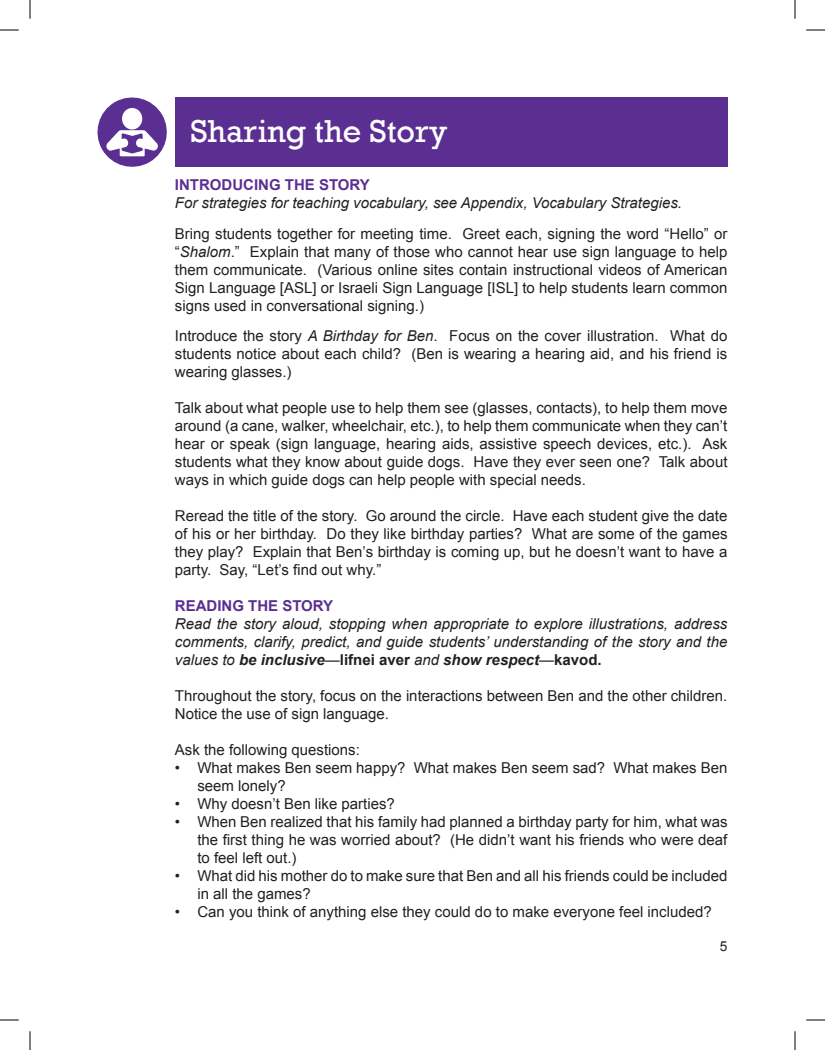
<style>
.page{position:relative;width:825px;height:1050px;background:#fff}
.page>*{position:absolute;margin:0;border:0;box-sizing:border-box;transform-origin:0 0}
.t1{font:32.5px "Rockwell";color:#fff}
.t2{font:15px/18px "Arial";color:#231f20;text-align:justify}
.t3{font:italic 15px/18px "Arial";color:#231f20;text-align:justify}
.t4{font:700 15px "Arial";color:#5b2f91}
.t5{font:13.75px "Arial";color:#231f20}
.s1{font-style:italic}
.s2{font-weight:700}
.s3{font-weight:700;font-style:normal}
</style>
<div class="page">
<div style="left:175px;top:98px;width:553px;height:69px;background:#5b2f91"></div>
<svg style="left:97px;top:97px;width:70px;height:70px"></svg>
<svg style="left:0;top:29px;width:19px;height:2px"></svg>
<svg style="left:806px;top:29px;width:19px;height:2px"></svg>
<svg style="left:0;top:1019px;width:19px;height:2px"></svg>
<svg style="left:806px;top:1019px;width:19px;height:2px"></svg>
<svg style="left:29px;top:0;width:2px;height:19px"></svg>
<svg style="left:29px;top:1031px;width:2px;height:19px"></svg>
<svg style="left:794px;top:0;width:2px;height:19px"></svg>
<svg style="left:794px;top:1031px;width:2px;height:19px"></svg>
<h1 class="t1" style="left:190px;top:112px;width:259px">Sharing the Story</h1>
<p class="t4" style="left:175px;top:175px;width:197px">INTRODUCING THE STORY</p>
<p class="t3" style="left:175px;top:194px;width:509px">For strategies for teaching vocabulary, see Appendix, Vocabulary Strategies.</p>
<p class="t2" style="left:175px;top:225px;width:554px">Bring students together for meeting time. Greet each, signing the word “Hello” or “<span class="s1">Shalom</span>.” Explain that many of those who cannot hear use sign language to help them communicate. (Various online sites contain instructional videos of American Sign Language [ASL] or Israeli Sign Language [ISL] to help students learn common signs used in conversational signing.)</p>
<p class="t2" style="left:175px;top:327px;width:554px">Introduce the story <span class="s1">A Birthday for Ben</span>. Focus on the cover illustration. What do students notice about each child? (Ben is wearing a hearing aid, and his friend is wearing glasses.)</p>
<p class="t2" style="left:175px;top:399px;width:554px">Talk about what people use to help them see (glasses, contacts), to help them move around (a cane, walker, wheelchair, etc.), to help them communicate when they can’t hear or speak (sign language, hearing aids, assistive speech devices, etc.). Ask students what they know about guide dogs. Have they ever seen one? Talk about ways in which guide dogs can help people with special needs.</p>
<p class="t2" style="left:175px;top:507px;width:554px">Reread the title of the story. Go around the circle. Have each student give the date of his or her birthday. Do they like birthday parties? What are some of the games they play? Explain that Ben’s birthday is coming up, but he doesn’t want to have a party. Say, “Let’s find out why.”</p>
<p class="t4" style="left:175px;top:596px;width:160px">READING THE STORY</p>
<p class="t3" style="left:175px;top:615px;width:554px">Read the story aloud, stopping when appropriate to explore illustrations, address comments, clarify, predict, and guide students’ understanding of the story and the values to <span class="s2">be inclusive</span>—<span class="s3">LIFNEI AVER</span> and <span class="s2">show respect</span>—<span class="s3">KAVOD.</span></p>
<p class="t2" style="left:175px;top:687px;width:554px">Throughout the story, focus on the interactions between Ben and the other children.<br>Notice the use of sign language.</p>
<p class="t2" style="left:175px;top:741px;width:187px">Ask the following questions:</p>
<p class="t2" style="left:197px;top:759px;width:532px;text-indent:-22px">• What makes Ben seem happy? What makes Ben seem sad? What makes Ben seem lonely?</p>
<p class="t2" style="left:175px;top:795px;width:222px">• Why doesn’t Ben like parties?</p>
<p class="t2" style="left:197px;top:813px;width:532px;text-indent:-22px">• When Ben realized that his family had planned a birthday party for him, what was the first thing he was worried about? (He didn’t want his friends who were deaf to feel left out.)</p>
<p class="t2" style="left:197px;top:867px;width:532px;text-indent:-22px">• What did his mother do to make sure that Ben and all his friends could be included in all the games?</p>
<p class="t2" style="left:175px;top:903px;width:538px">• Can you think of anything else they could do to make everyone feel included?</p>
<p class="t5" style="left:720px;top:937px;width:9px">5</p>
</div>
